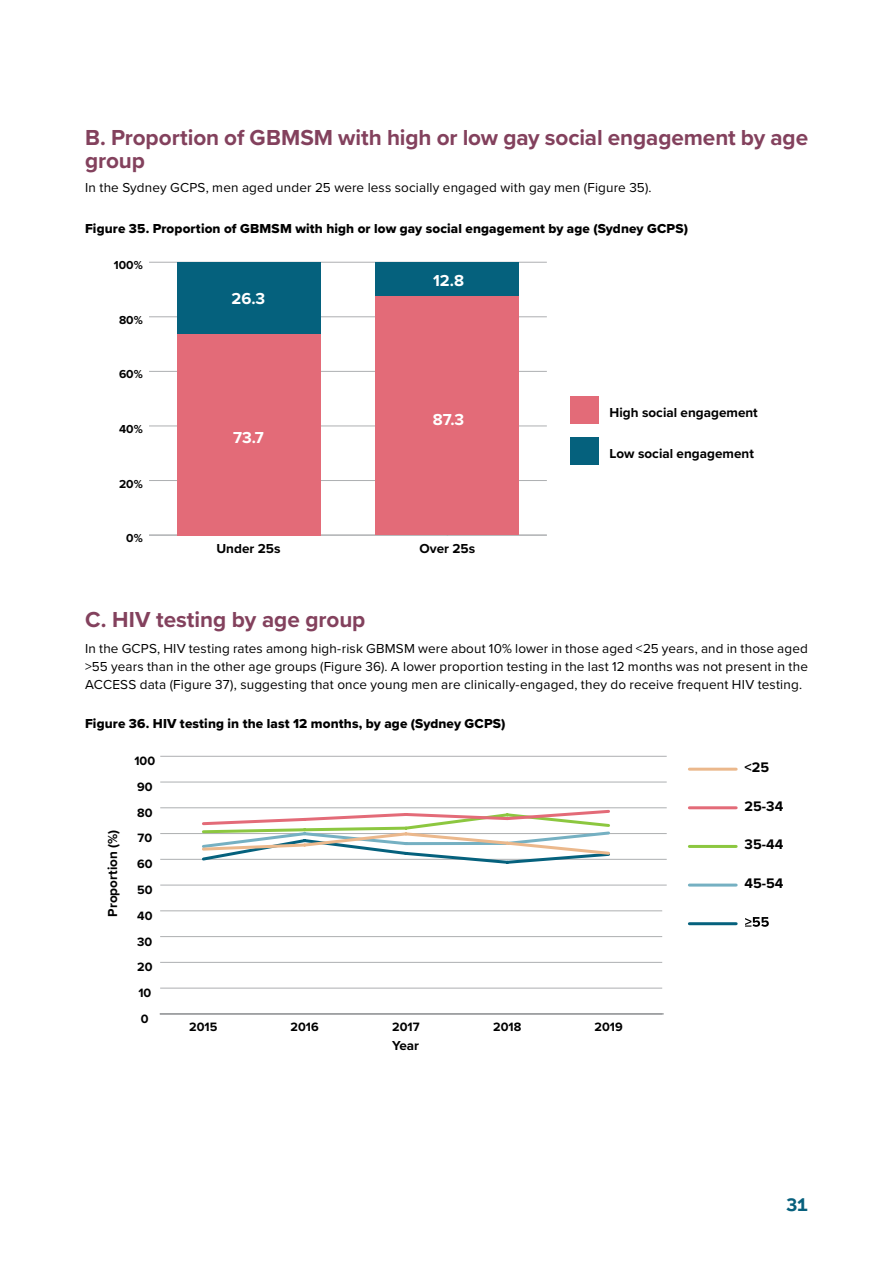
<style>
.page{position:relative;width:893px;height:1263px;background:#fff}
.page>*{position:absolute;margin:0;border:0;box-sizing:border-box;transform-origin:0 0}
.t1{font:700 22.5px/22.5px "Proxima Nova";letter-spacing:-.005em;color:#83415d}
.t2{font:700 21px "Podkova";color:#07607d}
.t3{font:700 16.5px "Proxima Nova";color:#fff}
.t4{font:700 14.4px "Proxima Nova";color:#000}
.t5{font:13.5px/18px "Proxima Nova";letter-spacing:.01em;color:#000;text-align:justify}
.t6{font:13.5px "Proxima Nova Extrabld";letter-spacing:.01em;color:#000}
.t7{font:700 13.5px "Proxima Nova";color:#000}
.t8{font:700 12.6px "Proxima Nova";color:#000}
.t9{font:700 12px "Proxima Nova";color:#000}
</style>
<div class="page">
<hr style="left:149px;top:535px;width:398px;height:1px;background:#adafb1">
<hr style="left:149px;top:480px;width:398px;height:1px;background:#adafb1">
<hr style="left:149px;top:426px;width:398px;height:1px;background:#adafb1">
<hr style="left:149px;top:371px;width:398px;height:1px;background:#adafb1">
<hr style="left:149px;top:317px;width:398px;height:1px;background:#adafb1">
<hr style="left:149px;top:262px;width:398px;height:1px;background:#adafb1">
<div style="left:570px;top:437px;width:29px;height:27px;background:#05617d"></div>
<div style="left:177px;top:262px;width:143px;height:72px;background:#05617d"></div>
<div style="left:376px;top:262px;width:143px;height:35px;background:#05617d"></div>
<div style="left:570px;top:396px;width:29px;height:27px;background:#e36b78"></div>
<div style="left:177px;top:334px;width:143px;height:201px;background:#e36b78"></div>
<div style="left:376px;top:297px;width:143px;height:238px;background:#e36b78"></div>
<hr style="left:160px;top:1013px;width:504px;height:1px;background:#9b9d9f">
<hr style="left:160px;top:988px;width:502px;height:1px;background:#adafb1">
<hr style="left:160px;top:962px;width:502px;height:1px;background:#adafb1">
<hr style="left:160px;top:936px;width:502px;height:1px;background:#adafb1">
<hr style="left:160px;top:910px;width:502px;height:1px;background:#adafb1">
<hr style="left:160px;top:885px;width:507px;height:1px;background:#adafb1">
<hr style="left:160px;top:859px;width:507px;height:1px;background:#adafb1">
<hr style="left:160px;top:833px;width:507px;height:1px;background:#adafb1">
<hr style="left:160px;top:807px;width:507px;height:1px;background:#adafb1">
<hr style="left:160px;top:782px;width:507px;height:1px;background:#adafb1">
<hr style="left:160px;top:756px;width:507px;height:1px;background:#adafb1">
<svg style="left:200px;top:910px;width:538px;height:16px"></svg>
<svg style="left:200px;top:856px;width:538px;height:31px"></svg>
<svg style="left:200px;top:767px;width:538px;height:89px"></svg>
<svg style="left:745px;top:917px;width:24px;height:10px"></svg>
<h1 class="t1" style="left:85px;top:126px;width:724px">B. Proportion of GBMSM with high or low gay social engagement by age group</h1>
<p class="t5" style="left:85px;top:178px;width:568px">In the Sydney GCPS, men aged under 25 were less socially engaged with gay men (Figure 35).</p>
<p class="t6" style="left:85px;top:218px;width:604px">Figure 35. Proportion of GBMSM with high or low gay social engagement by age (Sydney GCPS)</p>
<p class="t9" style="left:114px;top:256px;width:30px">100%</p>
<p class="t9" style="left:119px;top:311px;width:25px">80%</p>
<p class="t9" style="left:119px;top:365px;width:25px">60%</p>
<p class="t9" style="left:119px;top:420px;width:25px">40%</p>
<p class="t9" style="left:119px;top:475px;width:25px">20%</p>
<p class="t9" style="left:126px;top:529px;width:18px">0%</p>
<p class="t3" style="left:231px;top:286px;width:35px">26.3</p>
<p class="t3" style="left:233px;top:425px;width:32px">73.7</p>
<p class="t3" style="left:433px;top:268px;width:32px">12.8</p>
<p class="t3" style="left:433px;top:407px;width:33px">87.3</p>
<p class="t7" style="left:216px;top:539px;width:66px">Under 25s</p>
<p class="t7" style="left:419px;top:539px;width:57px">Over 25s</p>
<h1 class="t1" style="left:85px;top:608px;width:282px">C. HIV testing by age group</h1>
<p class="t7" style="left:610px;top:402px;width:150px">High social engagement</p>
<p class="t7" style="left:610px;top:443px;width:146px">Low social engagement</p>
<p class="t5" style="left:85px;top:639px;width:724px">In the GCPS, HIV testing rates among high-risk GBMSM were about 10% lower in those aged &lt;25 years, and in those aged &gt;55 years than in the other age groups (Figure 36). A lower proportion testing in the last 12 months was not present in the ACCESS data (Figure 37), suggesting that once young men are clinically-engaged, they do receive frequent HIV testing.</p>
<p class="t6" style="left:85px;top:713px;width:422px">Figure 36. HIV testing in the last 12 months, by age (Sydney GCPS)</p>
<p class="t8" style="left:134px;top:752px;width:22px">100</p>
<p class="t8" style="left:137px;top:777px;width:17px">90</p>
<p class="t7" style="left:102px;top:916px;width:88px;rotate:-90deg">Proportion (%)</p>
<p class="t8" style="left:137px;top:803px;width:17px">80</p>
<p class="t8" style="left:138px;top:829px;width:16px">70</p>
<p class="t8" style="left:137px;top:855px;width:17px">60</p>
<p class="t8" style="left:137px;top:880px;width:17px">50</p>
<p class="t8" style="left:137px;top:906px;width:17px">40</p>
<p class="t8" style="left:137px;top:932px;width:17px">30</p>
<p class="t8" style="left:137px;top:958px;width:17px">20</p>
<p class="t8" style="left:138px;top:983px;width:14px">10</p>
<p class="t8" style="left:141px;top:1009px;width:9px">0</p>
<p class="t8" style="left:189px;top:1017px;width:30px">2015</p>
<p class="t8" style="left:291px;top:1017px;width:30px">2016</p>
<p class="t8" style="left:392px;top:1017px;width:29px">2017</p>
<p class="t8" style="left:493px;top:1017px;width:30px">2018</p>
<p class="t8" style="left:594px;top:1017px;width:30px">2019</p>
<p class="t7" style="left:392px;top:1036px;width:28px">Year</p>
<p class="t4" style="left:745px;top:756px;width:26px">&lt;25</p>
<p class="t4" style="left:745px;top:795px;width:40px">25-34</p>
<p class="t4" style="left:745px;top:834px;width:40px">35-44</p>
<p class="t4" style="left:745px;top:872px;width:40px">45-54</p>
<h2 class="t2" style="left:786px;top:1193px;width:23px">31</h2>
</div>
